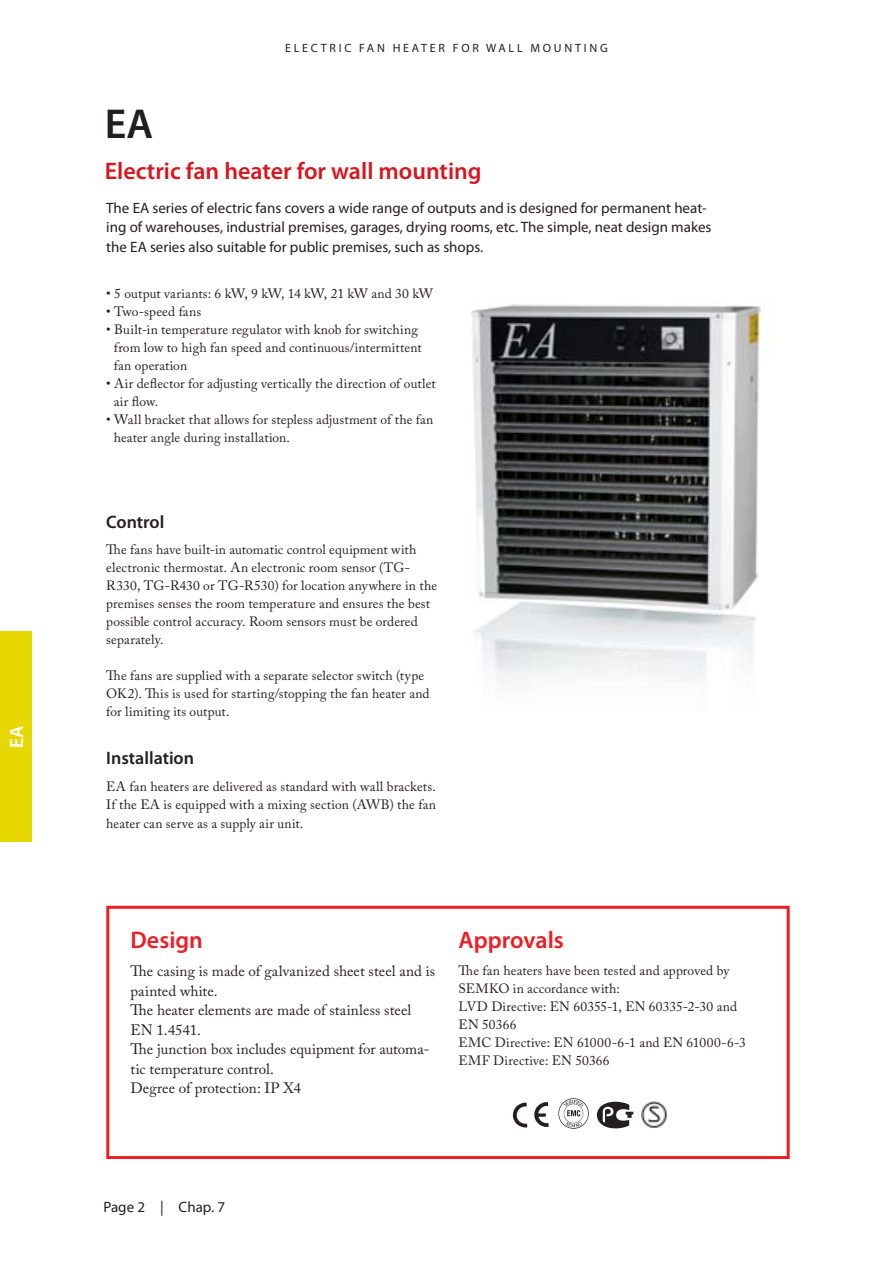
<style>
.page{position:relative;width:893px;height:1263px;background:#fff}
.page>*{position:absolute;margin:0;border:0;box-sizing:border-box;transform-origin:0 0}
.t1{font:600 42px "Myriad Pro";color:#231f20}
.t2{font:600 24px "Myriad Pro";color:#d7171f}
.t3{font:600 24px "Myriad Pro";color:#ee1d23}
.t4{font:600 19.5px "Myriad Pro";color:#fff}
.t5{font:600 18px "Myriad Pro";color:#231f20}
.t6{font:15px/19.5px "Myriad Pro";color:#231f20}
.t7{font:15px/19.5px "Adobe Caslon Pro";letter-spacing:.005em;color:#231f20}
.t8{font:13.5px/18px "Adobe Caslon Pro";letter-spacing:.01em;color:#231f20}
.t9{font:12px "Myriad Pro";letter-spacing:.23em;color:#231f20}
</style>
<div class="page">
<div style="left:0;top:631px;width:32px;height:211px;background:#e7d701"></div>
<img style="left:471px;top:304px;width:299px;height:381px">
<img style="left:641px;top:1101px;width:26px;height:27px">
<img style="left:559px;top:1099px;width:30px;height:30px">
<img style="left:512px;top:1102px;width:37px;height:26px">
<img style="left:597px;top:1101px;width:37px;height:28px">
<div style="left:106px;top:906px;width:684px;height:253px;border:3px solid #ee1d23"></div>
<h3 class="t4" style="left:4px;top:748px;width:24px;rotate:-90deg">EA</h3>
<p class="t9" style="left:285px;top:40px;width:324px">Elec tric fan he ate r for wall mounting</p>
<h1 class="t1" style="left:105px;top:97px;width:50px">EA</h1>
<h2 class="t2" style="left:105px;top:156px;width:378px">Electric fan heater for wall mounting</h2>
<p class="t6" style="left:106px;top:197px;width:607px">The EA series of electric fans covers a wide range of outputs and is designed for permanent heat&shy;ing of warehouses, industrial premises, garages, drying rooms, etc. The simple, neat design makes the EA series also suitable for public premises, such as shops.</p>
<p class="t8" style="left:106px;top:284px;width:328px">• 5 output variants: 6 kW, 9 kW, 14 kW, 21 kW and 30 kW</p>
<p class="t8" style="left:106px;top:302px;width:96px">• Two-speed fans</p>
<p class="t8" style="left:114px;top:320px;width:309px;text-indent:-8px">• Built-in temperature regulator with knob for switching from low to high fan speed and continuous/intermittent fan operation</p>
<p class="t8" style="left:114px;top:374px;width:324px;text-indent:-8px">• Air deflector for adjusting vertically the direction of outlet air flow.</p>
<p class="t8" style="left:114px;top:410px;width:321px;text-indent:-8px">• Wall bracket that allows for stepless adjustment of the fan heater angle during installation.</p>
<h3 class="t5" style="left:106px;top:510px;width:59px">Control</h3>
<p class="t8" style="left:106px;top:540px;width:332px">The fans have built-in automatic control equipment with electronic thermostat. An electronic room sensor (TG-R330, TG-R430 or TG-R530) for location anywhere in the premises senses the room temperature and ensures the best possible control accuracy. Room sensors must be ordered separately.</p>
<p class="t8" style="left:106px;top:666px;width:325px">The fans are supplied with a separate selector switch (type<br>OK2). This is used for starting/stopping the fan heater and for limiting its output.</p>
<h3 class="t5" style="left:106px;top:746px;width:89px">Installation</h3>
<p class="t8" style="left:106px;top:777px;width:331px">EA fan heaters are delivered as standard with wall brackets.<br>If the EA is equipped with a mixing section (AWB) the fan</p>
<p class="t8" style="left:106px;top:814px;width:199px">heater can serve as a supply air unit.</p>
<h2 class="t3" style="left:131px;top:925px;width:74px">Design</h2>
<p class="t7" style="left:131px;top:961px;width:306px">The casing is made of galvanized sheet steel and is painted white.<br>The heater elements are made of stainless steel<br>EN 1.4541.<br>The junction box includes equipment for automa&shy;tic temperature control.<br>Degree of protection: IP X4</p>
<h2 class="t3" style="left:459px;top:925px;width:107px">Approvals</h2>
<p class="t8" style="left:459px;top:961px;width:289px">The fan heaters have been tested and approved by<br>SEMKO in accordance with:<br>LVD Directive: EN 60355-1, EN 60335-2-30 and<br>EN 50366<br>EMC Directive: EN 61000-6-1 and EN 61000-6-3<br>EMF Directive: EN 50366</p>
<p class="t6" style="left:103px;top:1197px;width:32px">Page</p>
<p class="t6" style="left:160px;top:1197px;width:66px">| Chap. 7</p>
</div>
